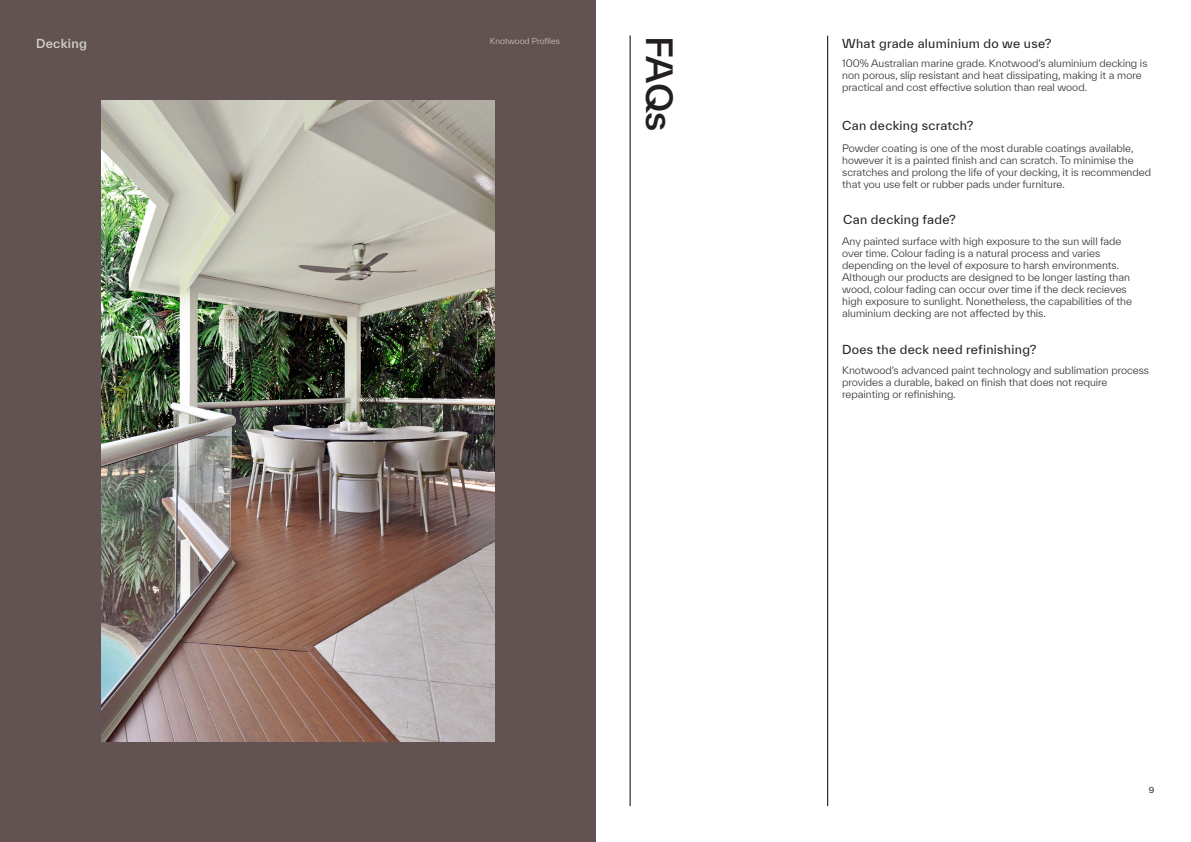
<style>
.page{position:relative;width:1191px;height:842px;background:#fff}
.page>*{position:absolute;margin:0;border:0;box-sizing:border-box;transform-origin:0 0}
.Heading_1{font:500 35px "TWK Everett";color:#231f20}
.Heading_2_Black{font:12px "TWK Everett";letter-spacing:.025em;color:#231f20}
.Heading_2_Black-2{font:500 12px "TWK Everett";letter-spacing:.025em;color:#d2d2ca}
.Body_Paragraph_Text{font:300 10px/12px "TWK Everett";color:#231f20}
.t1{font:300 8px "TWK Everett";color:#d2d2ca}
.t2{font:8px "TWK Everett";color:#231f20}
</style>
<div class="page">
<div style="left:0;top:0;width:595px;height:842px;background:#635252"></div>
<img style="left:101px;top:100px;width:393px;height:642px">
<hr style="left:630px;top:36px;width:1px;height:770px;background:#000">
<hr style="left:827px;top:36px;width:1px;height:770px;background:#000">
<p class="Heading_2_Black-2" style="left:36px;top:35px;width:52px">Decking</p>
<p class="t1" style="left:490px;top:35px;width:72px">Knotwood Profiles</p>
<p class="Heading_1" style="left:684px;top:36px;width:97px;rotate:90deg">FAQs</p>
<p class="Heading_2_Black" style="left:842px;top:35px;width:211px">What grade aluminium do we use?</p>
<p class="Body_Paragraph_Text" style="left:842px;top:57px;width:307px">100% Australian marine grade. Knotwood’s aluminium decking is non porous, slip resistant and heat dissipating, making it a more practical and cost effective solution than real wood.</p>
<p class="Heading_2_Black" style="left:842px;top:117px;width:133px">Can decking scratch?</p>
<p class="Body_Paragraph_Text" style="left:842px;top:142px;width:310px">Powder coating is one of the most durable coatings available, however it is a painted finish and can scratch. To minimise the scratches and prolong the life of your decking, it is recommended that you use felt or rubber pads under furniture.</p>
<p class="Heading_2_Black" style="left:843px;top:211px;width:114px">Can decking fade?</p>
<p class="Body_Paragraph_Text" style="left:842px;top:235px;width:281px">Any painted surface with high exposure to the sun will fade over time. Colour fading is a natural process and varies depending on the level of exposure to harsh environments.</p>
<p class="Body_Paragraph_Text" style="left:842px;top:271px;width:291px">Although our products are designed to be longer lasting than wood, colour fading can occur over time if the deck recieves high exposure to sunlight. Nonetheless, the capabilities of the aluminium decking are not affected by this.</p>
<p class="Heading_2_Black" style="left:842px;top:341px;width:196px">Does the deck need refinishing?</p>
<p class="Body_Paragraph_Text" style="left:842px;top:364px;width:308px">Knotwood’s advanced paint technology and sublimation process provides a durable, baked on finish that does not require repainting or refinishing.</p>
<p class="t2" style="left:1148px;top:784px;width:7px">9</p>
</div>
